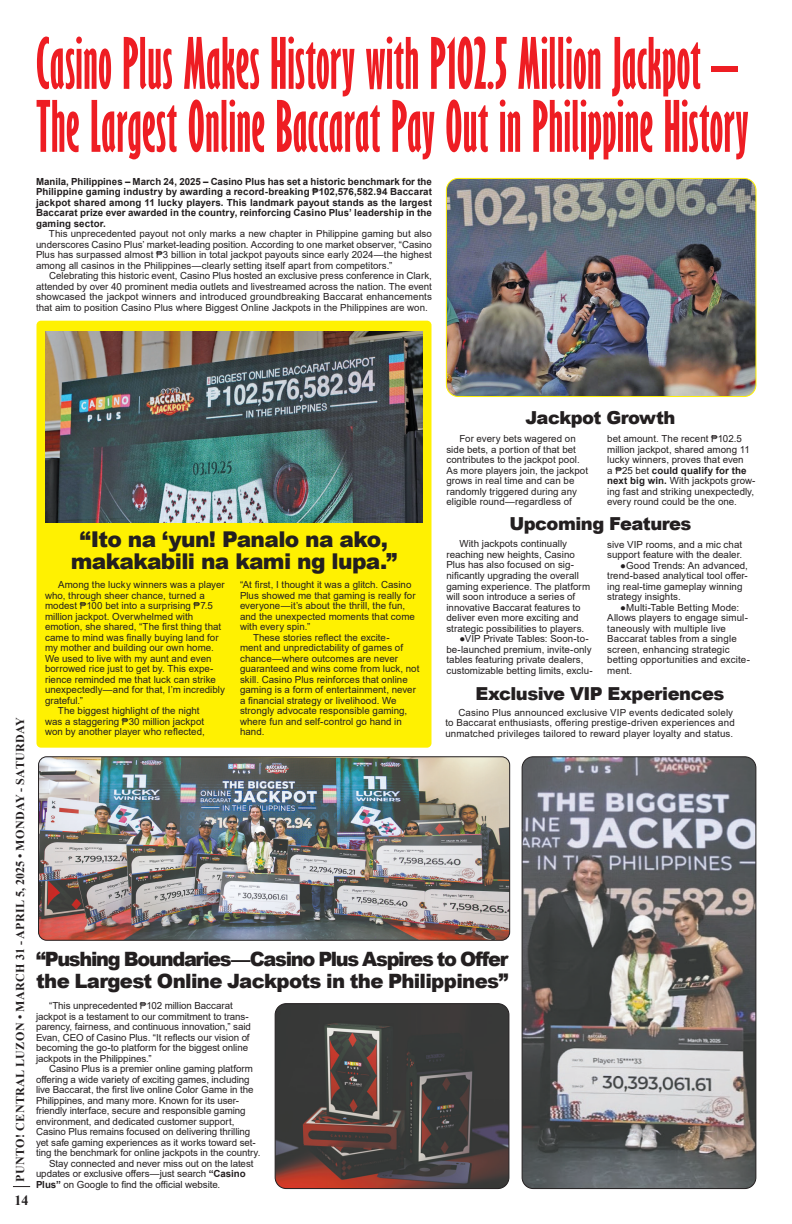
<style>
.page{position:relative;width:792px;height:1224px;background:#fff}
.page>*{position:absolute;margin:0;border:0;box-sizing:border-box;transform-origin:0 0}
.t1{font:700 extra-condensed 65.2px/63px "Gill Sans";letter-spacing:.01em;color:#ee1d23;scale:.8 1}
.t2{font:900 21.8px/22px "Arial";letter-spacing:-.03em;color:#231f20;text-align:center}
.t3{font:900 19.8px/22px "Arial";letter-spacing:-.05em;color:#231f20}
.t4{font:900 17.9px "Arial";letter-spacing:-.03em;color:#231f20}
.t5{font:700 14px "Times New Roman";color:#231f20}
.t6{font:700 12px "Times New Roman";letter-spacing:.035em;color:#231f20}
.t7{font:9.8px/10.5px "Arial";letter-spacing:.005em;color:#231f20}
.t8{font:700 9.8px/10.5px "Arial";letter-spacing:.005em;color:#231f20;text-align:justify}
.s1{font-weight:700}
</style>
<div class="page">
<svg style="left:13px;top:1186px;width:17px;height:1px"></svg>
<div style="left:36px;top:321px;width:396px;height:427px;background:#fff101;border-radius:4px"></div>
<img style="left:45px;top:331px;width:378px;height:191px">
<img style="left:446px;top:178px;width:310px;height:219px">
<div style="left:446px;top:178px;width:310px;height:219px;border:1px solid #fff101;border-radius:12px"></div>
<img style="left:39px;top:757px;width:471px;height:183px">
<div style="left:38px;top:757px;width:472px;height:183px;border:1px solid #231f20;border-radius:8px"></div>
<img style="left:522px;top:757px;width:234px;height:432px">
<div style="left:522px;top:757px;width:234px;height:432px;border:1px solid #231f20;border-radius:11px"></div>
<img style="left:275px;top:1004px;width:234px;height:185px">
<div style="left:275px;top:1004px;width:234px;height:185px;border:1px solid #231f20;border-radius:11px"></div>
<h1 class="t1" style="left:36px;top:31px;width:892px">Casino Plus Makes History with P102.5 Million Jackpot –<br>The Largest Online Baccarat Pay Out in Philippine History</h1>
<p class="t8" style="left:36px;top:176px;width:398px">Manila, Philippines – March 24, 2025 – Casino Plus has set a historic benchmark for the Philippine gaming industry by awarding a record-breaking ₱102,576,582.94 Baccarat jackpot shared among 11 lucky players. This landmark payout stands as the largest Baccarat prize ever awarded in the country, reinforcing Casino Plus’ leadership in the gaming sector.</p>
<p class="t7" style="left:36px;top:229px;width:398px;text-align:justify;text-indent:13px">This unprecedented payout not only marks a new chapter in Philippine gaming but also underscores Casino Plus’ market-leading position. According to one market observer, “Casino Plus has surpassed almost ₱3 billion in total jackpot payouts since early 2024—the highest among all casinos in the Philippines—clearly setting itself apart from competitors.”</p>
<p class="t7" style="left:36px;top:271px;width:398px;text-align:justify;text-indent:13px">Celebrating this historic event, Casino Plus hosted an exclusive press conference in Clark, attended by over 40 prominent media outlets and livestreamed across the nation. The event showcased the jackpot winners and introduced groundbreaking Baccarat enhancements that aim to position Casino Plus where Biggest Online Jackpots in the Philippines are won.</p>
<h3 class="t4" style="left:525px;top:405px;width:152px">Jackpot Growth</h3>
<p class="t7" style="left:446px;top:434px;width:143px;text-indent:13px">For every bets wagered on side bets, a portion of that bet contributes to the jackpot pool.<br>As more players join, the jackpot grows in real time and can be randomly triggered during any eligible round—regardless of</p>
<p class="t7" style="left:607px;top:434px;width:150px">bet amount. The recent ₱102.5 million jackpot, shared among 11 lucky winners, proves that even<br>a ₱25 bet <span class="s1">could qualify for the next big win.</span> With jackpots grow&shy;ing fast and striking unexpectedly, every round could be the one.</p>
<p class="t7" style="left:446px;top:539px;width:145px;text-indent:13px">With jackpots continually reaching new heights, Casino<br>Plus has also focused on sig&shy;nificantly upgrading the overall gaming experience. The platform will soon introduce a series of innovative Baccarat features to deliver even more exciting and strategic possibilities to players.</p>
<p class="t7" style="left:446px;top:633px;width:148px;text-indent:13px">●VIP Private Tables: Soon-to&shy;be-launched premium, invite-only tables featuring private dealers, customizable betting limits, exclu-</p>
<h3 class="t4" style="left:509px;top:510px;width:184px">Upcoming Features</h3>
<h2 class="t2" style="left:71px;top:528px;width:328px">“Ito na ‘yun! Panalo na ako, makakabili na kami ng lupa.”</h2>
<p class="t7" style="left:607px;top:539px;width:136px">sive VIP rooms, and a mic chat support feature with the dealer.</p>
<p class="t7" style="left:607px;top:560px;width:142px;text-indent:13px">●Good Trends: An advanced, trend-based analytical tool offer&shy;ing real-time gameplay winning strategy insights.</p>
<p class="t7" style="left:607px;top:602px;width:144px;text-indent:13px">●Multi-Table Betting Mode:<br>Allows players to engage simul&shy;taneously with multiple live<br>Baccarat tables from a single screen, enhancing strategic betting opportunities and excite&shy;ment.</p>
<p class="t7" style="left:445px;top:707px;width:291px;text-indent:13px">Casino Plus announced exclusive VIP events dedicated solely to Baccarat enthusiasts, offering prestige-driven experiences and unmatched privileges tailored to reward player loyalty and status.</p>
<p class="t7" style="left:240px;top:580px;width:173px">“At first, I thought it was a glitch. Casino</p>
<p class="t7" style="left:240px;top:590px;width:177px">Plus showed me that gaming is really for</p>
<p class="t7" style="left:240px;top:601px;width:167px">everyone—it’s about the thrill, the fun,</p>
<p class="t7" style="left:240px;top:611px;width:177px">and the unexpected moments that come</p>
<p class="t7" style="left:240px;top:622px;width:72px">with every spin.”</p>
<p class="t7" style="left:253px;top:632px;width:138px">These stories reflect the excite-</p>
<p class="t7" style="left:240px;top:643px;width:165px">ment and unpredictability of games of</p>
<p class="t7" style="left:240px;top:653px;width:160px">chance—where outcomes are never</p>
<p class="t7" style="left:240px;top:664px;width:181px">guaranteed and wins come from luck, not</p>
<p class="t7" style="left:240px;top:674px;width:169px">skill. Casino Plus reinforces that online</p>
<p class="t7" style="left:240px;top:685px;width:177px">gaming is a form of entertainment, never</p>
<p class="t7" style="left:240px;top:695px;width:158px">a financial strategy or livelihood. We</p>
<p class="t7" style="left:240px;top:706px;width:169px">strongly advocate responsible gaming,</p>
<p class="t7" style="left:240px;top:716px;width:163px">where fun and self-control go hand in</p>
<p class="t7" style="left:240px;top:727px;width:26px">hand.</p>
<p class="t7" style="left:58px;top:580px;width:168px">Among the lucky winners was a player</p>
<p class="t7" style="left:45px;top:590px;width:161px">who, through sheer chance, turned a</p>
<p class="t7" style="left:45px;top:601px;width:170px">modest ₱100 bet into a surprising ₱7.5</p>
<p class="t7" style="left:45px;top:611px;width:150px">million jackpot. Overwhelmed with</p>
<p class="t7" style="left:45px;top:622px;width:178px">emotion, she shared, “The first thing that</p>
<p class="t7" style="left:45px;top:632px;width:175px">came to mind was finally buying land for</p>
<p class="t7" style="left:45px;top:643px;width:171px">my mother and building our own home.</p>
<p class="t7" style="left:45px;top:653px;width:168px">We used to live with my aunt and even</p>
<p class="t7" style="left:45px;top:664px;width:170px">borrowed rice just to get by. This expe-</p>
<p class="t7" style="left:45px;top:674px;width:172px">rience reminded me that luck can strike</p>
<p class="t7" style="left:45px;top:685px;width:182px">unexpectedly—and for that, I’m incredibly</p>
<p class="t7" style="left:45px;top:695px;width:40px">grateful.”</p>
<p class="t7" style="left:58px;top:706px;width:143px">The biggest highlight of the night</p>
<p class="t7" style="left:45px;top:716px;width:161px">was a staggering ₱30 million jackpot</p>
<p class="t7" style="left:45px;top:727px;width:161px">won by another player who reflected,</p>
<h3 class="t4" style="left:475px;top:680px;width:250px">Exclusive VIP Experiences</h3>
<p class="t6" style="left:11px;top:1182px;width:466px;rotate:-90deg">PUNTO! CENTRAL LUZON • MARCH 31 - APRIL 5, 2025 • MONDAY - SATURDAY</p>
<h3 class="t5" style="left:15px;top:1191px;width:16px">14</h3>
<h3 class="t3" style="left:36px;top:947px;width:474px">“Pushing Boundaries—Casino Plus Aspires to Offer the Largest Online Jackpots in the Philippines”</h3>
<p class="t7" style="left:36px;top:1000px;width:216px;text-indent:13px">“This unprecedented ₱102 million Baccarat jackpot is a testament to our commitment to trans&shy;parency, fairness, and continuous innovation,” said Evan, CEO of Casino Plus. “It reflects our vision of becoming the go-to platform for the biggest online jackpots in the Philippines.”</p>
<p class="t7" style="left:49px;top:1063px;width:205px">Casino Plus is a premier online gaming platform</p>
<p class="t7" style="left:36px;top:1074px;width:215px">offering a wide variety of exciting games, including</p>
<p class="t7" style="left:36px;top:1084px;width:219px">live Baccarat, the first live online Color Game in the</p>
<p class="t7" style="left:36px;top:1095px;width:205px">Philippines, and many more. Known for its user-</p>
<p class="t7" style="left:36px;top:1105px;width:211px">friendly interface, secure and responsible gaming</p>
<p class="t7" style="left:36px;top:1116px;width:200px">environment, and dedicated customer support,</p>
<p class="t7" style="left:36px;top:1126px;width:216px">Casino Plus remains focused on delivering thrilling</p>
<p class="t7" style="left:36px;top:1137px;width:221px">yet safe gaming experiences as it works toward set-</p>
<p class="t7" style="left:36px;top:1147px;width:226px">ting the benchmark for online jackpots in the country.</p>
<p class="t7" style="left:49px;top:1158px;width:206px">Stay connected and never miss out on the latest</p>
<p class="t7" style="left:36px;top:1168px;width:211px">updates or exclusive offers—just search <span class="s1">“Casino</span></p>
<p class="t7" style="left:36px;top:1179px;width:186px"><span class="s1">Plus”</span> on Google to find the official website.</p>
</div>
